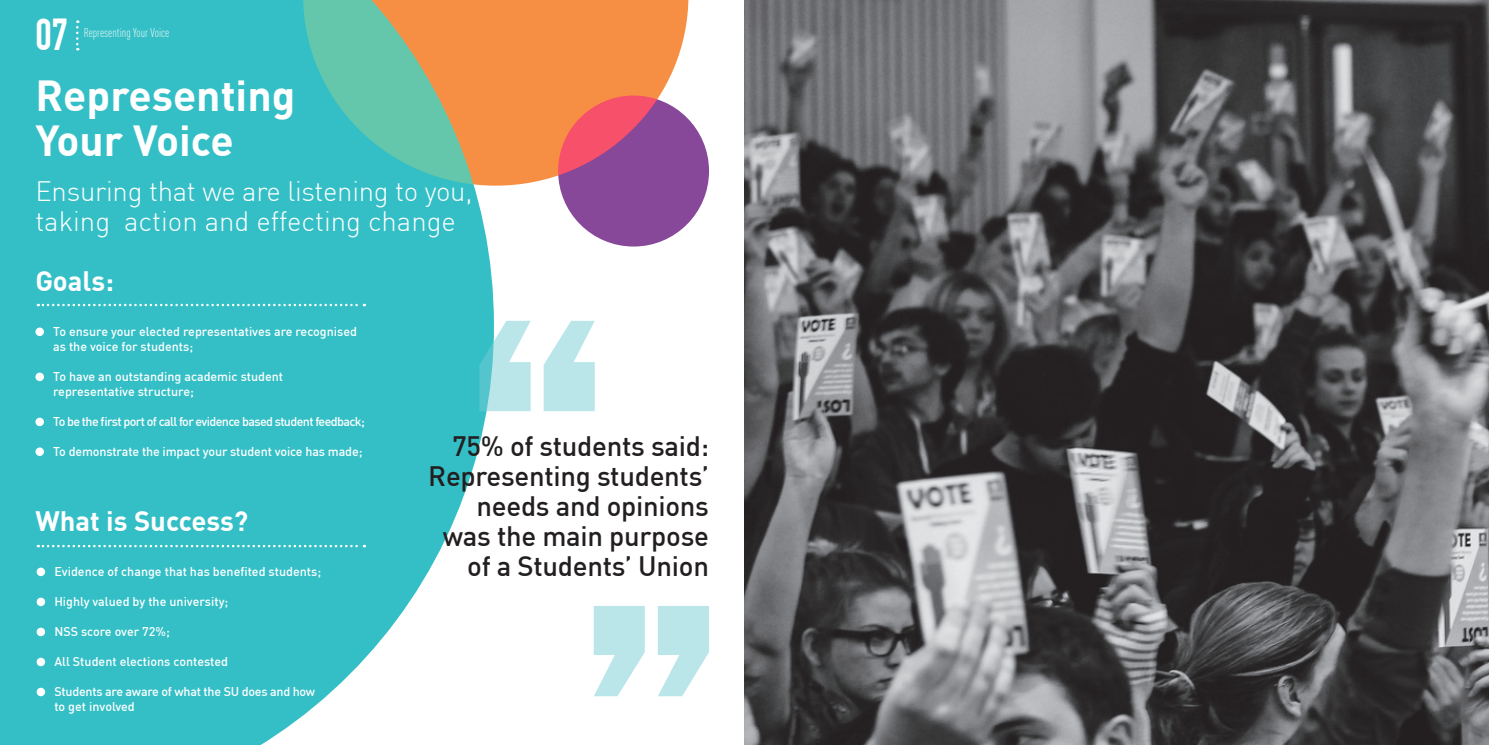
<style>
.page{position:relative;width:1489px;height:745px;background:#fff}
.page>*{position:absolute;margin:0;border:0;box-sizing:border-box;transform-origin:0 0}
.t1{font:43.75px "DIN Engschrift Std";color:#fff}
.t2{font:700 42.5px "DIN Pro";color:#fff}
.t3{font:500 27.5px/30px "DIN Pro";letter-spacing:-.01em;color:#231f20;text-align:right}
.t4{font:300 27.5px "DIN Pro";letter-spacing:-.01em;color:#fff}
.t5{font:700 27.5px "DIN Pro";color:#fff}
.t6{font:500 12.5px/15px "DIN Pro";color:#fff}
.t7{font:500 12.5px "DIN Pro";letter-spacing:-.05em;color:#fff}
.t8{font:500 12.5px "DIN Pro";letter-spacing:-.02em;color:#fff}
.t9{font:12.5px "DIN Cond Light Alternate";color:#fff}
</style>
<div class="page">
<svg style="left:0;top:0;width:494px;height:744px;background:#45c4cb"></svg>
<div style="left:558px;top:95px;width:151px;height:151px;background:#88489a;border-radius:50%"></div>
<svg style="left:303px;top:0;width:385px;height:185px;background:#b69976"></svg>
<img style="left:744px;top:0;width:744px;height:744px">
<svg style="left:38px;top:303px;width:327px;height:3px"></svg>
<svg style="left:38px;top:544px;width:327px;height:3px"></svg>
<div style="left:35px;top:327px;width:9px;height:9px;background:#fff;border-radius:50%"></div>
<div style="left:35px;top:372px;width:9px;height:9px;background:#fff;border-radius:50%"></div>
<div style="left:35px;top:417px;width:9px;height:9px;background:#fff;border-radius:50%"></div>
<div style="left:35px;top:447px;width:9px;height:8px;background:#fff;border-radius:50%"></div>
<div style="left:37px;top:567px;width:8px;height:8px;background:#fff;border-radius:50%"></div>
<div style="left:37px;top:597px;width:8px;height:8px;background:#fff;border-radius:50%"></div>
<div style="left:37px;top:627px;width:8px;height:8px;background:#fff;border-radius:50%"></div>
<div style="left:37px;top:657px;width:8px;height:8px;background:#fff;border-radius:50%"></div>
<div style="left:37px;top:687px;width:8px;height:8px;background:#fff;border-radius:50%"></div>
<svg style="left:479px;top:320px;width:115px;height:91px"></svg>
<svg style="left:593px;top:606px;width:116px;height:89px"></svg>
<p class="t1" style="left:35px;top:9px;width:34px">07</p>
<p class="t2" style="left:35px;top:67px;width:261px">Representing</p>
<p class="t2" style="left:35px;top:112px;width:200px">Your Voice</p>
<p class="t4" style="left:35px;top:173px;width:438px">Ensuring that we are listening to you,</p>
<p class="t4" style="left:35px;top:203px;width:422px">taking action and effecting change</p>
<p class="t9" style="left:84px;top:26px;width:87px">Representing Your Voice</p>
<p class="t5" style="left:35px;top:262px;width:80px">Goals:</p>
<p class="t6" style="left:53px;top:323px;width:305px">To ensure your elected representatives are recognised as the voice for students;</p>
<p class="t6" style="left:53px;top:368px;width:231px">To have an outstanding academic student representative structure;</p>
<p class="t7" style="left:53px;top:413px;width:313px">To be the first port of call for evidence based student feedback;</p>
<p class="t6" style="left:53px;top:443px;width:311px">To demonstrate the impact your student voice has made;</p>
<p class="t5" style="left:35px;top:502px;width:214px">What is Success?</p>
<p class="t6" style="left:54px;top:563px;width:268px">Evidence of change that has benefited students;</p>
<p class="t6" style="left:54px;top:593px;width:175px">Highly valued by the university;</p>
<p class="t6" style="left:54px;top:623px;width:117px">NSS score over 72%;</p>
<p class="t6" style="left:54px;top:653px;width:175px">All Student elections contested</p>
<p class="t8" style="left:54px;top:683px;width:262px">Students are aware of what the SU does and how</p>
<p class="t6" style="left:54px;top:698px;width:82px">to get involved</p>
<p class="t3" style="left:452px;top:430px;width:258px">75% of students said:</p>
<p class="t3" style="left:428px;top:460px;width:282px">Representing students’ needs and opinions was the main purpose of a Students’ Union</p>
</div>
